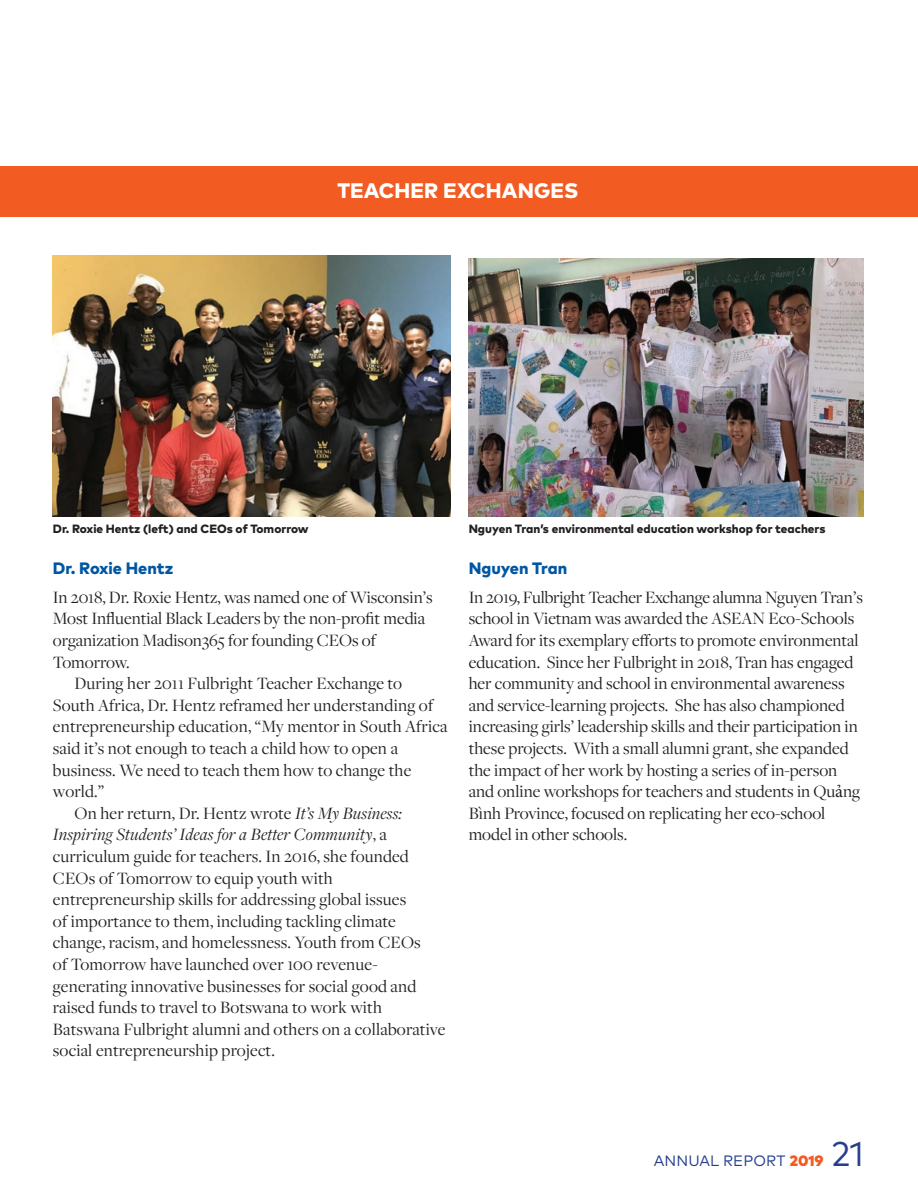
<style>
.page{position:relative;width:918px;height:1188px;background:#fff}
.page>*{position:absolute;margin:0;border:0;box-sizing:border-box;transform-origin:0 0}
.t1{font:34.35px "Mark Pro";color:#253f8e}
.t2{font:800 21px "Mark Pro";letter-spacing:.005em;color:#fff}
.t3{font:18px/21.6px "Freight Disp Pro";color:#231f20}
.t4{font:italic 18px "Freight Disp Pro";letter-spacing:.01em;color:#231f20}
.t5{font:800 16.5px "Mark Pro";color:#0156a3}
.t6{font:15px "Mark Pro";letter-spacing:.005em;color:#253f8e}
.t7{font:800 12px "Mark Pro";color:#231f20}
.s1{font-style:italic}
.s2{font-style:normal}
.s3{font-family:"Minion Pro"}
.s4{font-weight:900;color:#f25b21}
</style>
<div class="page">
<img style="left:53px;top:255px;width:397px;height:262px">
<img style="left:469px;top:259px;width:395px;height:258px">
<div style="left:0;top:166px;width:918px;height:51px;background:#f25b21"></div>
<p class="t2" style="left:337px;top:175px;width:242px">TEACHER EXCHANGES</p>
<p class="t7" style="left:53px;top:519px;width:257px">Dr. Roxie Hentz (left) and CEOs of Tomorrow</p>
<p class="t7" style="left:469px;top:519px;width:358px">Nguyen Tran’s environmental education workshop for teachers</p>
<p class="t5" style="left:53px;top:556px;width:122px">Dr. Roxie Hentz</p>
<p class="t3" style="left:53px;top:586px;width:381px">In 2018, Dr. Roxie Hentz, was named one of Wisconsin’s</p>
<p class="t3" style="left:53px;top:607px;width:374px">Most Influential Black Leaders by the non-profit media</p>
<p class="t3" style="left:53px;top:629px;width:325px">organization Madison365 for founding CEOs of</p>
<p class="t3" style="left:53px;top:650px;width:78px">Tomorrow.</p>
<p class="t3" style="left:75px;top:672px;width:329px">During her 2011 Fulbright Teacher Exchange to</p>
<p class="t3" style="left:53px;top:694px;width:382px">South Africa, Dr. Hentz reframed her understanding of</p>
<p class="t3" style="left:53px;top:715px;width:396px">entrepreneurship education, “My mentor in South Africa</p>
<p class="t3" style="left:53px;top:737px;width:347px">said it’s not enough to teach a child how to open a</p>
<p class="t3" style="left:53px;top:758px;width:360px">business. We need to teach them how to change the</p>
<p class="t3" style="left:53px;top:780px;width:53px">world.”</p>
<p class="t3" style="left:75px;top:802px;width:329px">On her return, Dr. Hentz wrote <span class="s1">It’s My Business:</span></p>
<p class="t4" style="left:53px;top:823px;width:336px">Inspiring Students’ Ideas for a Better Community<span class="s2">, a</span></p>
<p class="t3" style="left:53px;top:845px;width:357px">curriculum guide for teachers. In 2016, she founded</p>
<p class="t3" style="left:53px;top:866px;width:281px">CEOs of Tomorrow to equip youth with</p>
<p class="t3" style="left:53px;top:888px;width:355px">entrepreneurship skills for addressing global issues</p>
<p class="t3" style="left:53px;top:910px;width:344px">of importance to them, including tackling climate</p>
<p class="t3" style="left:53px;top:931px;width:369px">change, racism, and homelessness. Youth from CEOs</p>
<p class="t3" style="left:53px;top:953px;width:326px">of Tomorrow have launched over 100 revenue-</p>
<p class="t3" style="left:53px;top:974px;width:365px">generating innovative businesses for social good and</p>
<p class="t3" style="left:53px;top:996px;width:331px">raised funds to travel to Botswana to work with</p>
<p class="t3" style="left:53px;top:1018px;width:394px">Batswana Fulbright alumni and others on a collaborative</p>
<p class="t3" style="left:53px;top:1039px;width:223px">social entrepreneurship project.</p>
<p class="t5" style="left:469px;top:556px;width:100px">Nguyen Tran</p>
<p class="t3" style="left:469px;top:586px;width:396px">In 2019, Fulbright Teacher Exchange alumna Nguyen Tran’s school in Vietnam was awarded the ASEAN Eco-Schools Award for its exemplary efforts to promote environmental education. Since her Fulbright in 2018, Tran has engaged her community and school in environmental awareness and service-learning projects. She has also championed increasing girls’ leadership skills and their participation in these projects. With a small alumni grant, she expanded the impact of her work by hosting a series of in-person and online workshops for teachers and students in Qu<span class="s3">ả</span>ng Bình Province, focused on replicating her eco-school model in other schools.</p>
<p class="t6" style="left:654px;top:1149px;width:171px">ANNUAL REPORT <span class="s4">2019</span></p>
<h1 class="t1" style="left:832px;top:1128px;width:34px">21</h1>
</div>
